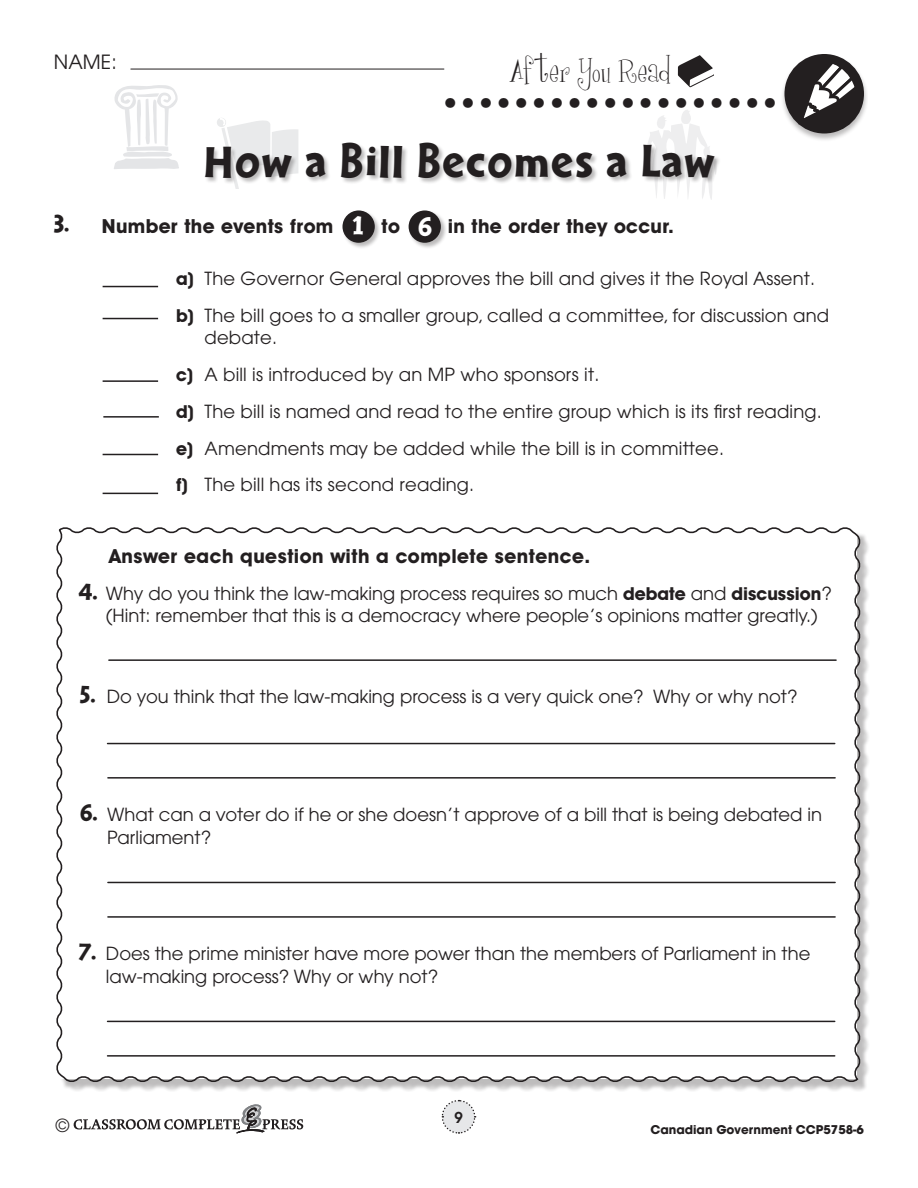
<style>
.page{position:relative;width:918px;height:1188px;background:#fff}
.page>*{position:absolute;margin:0;border:0;box-sizing:border-box;transform-origin:0 0}
.t1{font:46.5px "Cal Sans Heavy KB";letter-spacing:.04em;color:#231f20;scale:.95 1}
.t2{font:700 42px "Futura";color:#231f20}
.t3{font:31.5px "Girlsare Weird";letter-spacing:.01em;color:#231f20}
.Bold_Question_Style{font:27px "Cal Sans Heavy KB";color:#fff}
.t4{font:24px "Cal Sans Heavy KB";color:#231f20}
.Bold_Question_Style-2{font:700 19.5px "Avant Garde IT Cby BT";letter-spacing:.025em;color:#231f20}
.t5{font:19.5px "Avant Garde";color:#231f20}
.Bold_Question_Style-3{font:18px/22.5px "Avant Garde";color:#231f20}
.ABC_Question_Style{font:600 15px "Avant Garde";color:#231f20}
.t6{font:700 12px "Avant Garde";color:#231f20}
.s1{font-family:"Avant Garde IT Cby BT";font-weight:700}
.s2{font-family:"Cal Sans Heavy KB";font-size:24px}
</style>
<div class="page">
<svg style="left:441px;top:1099px;width:35px;height:35px"></svg>
<svg style="left:74px;top:1104px;width:229px;height:29px"></svg>
<hr style="left:131px;top:69px;width:313px;height:1px;background:#231f20">
<svg style="left:678px;top:55px;width:36px;height:32px"></svg>
<div style="left:780px;top:54px;width:88px;height:89px;background:#231f20;opacity:.3"></div>
<div style="left:784px;top:54px;width:80px;height:80px;background:#231f20;border-radius:50%"></div>
<svg style="left:797px;top:54px;width:67px;height:71px"></svg>
<svg style="left:217px;top:118px;width:81px;height:71px"></svg>
<svg style="left:114px;top:85px;width:65px;height:84px"></svg>
<svg style="left:648px;top:110px;width:64px;height:90px"></svg>
<div style="left:205px;top:142px;width:516px;height:42px;background:#231f20;opacity:.3"></div>
<div style="left:342px;top:210px;width:40px;height:40px;background:#231f20;opacity:.3"></div>
<div style="left:343px;top:210px;width:32px;height:33px;background:#231f20;border-radius:50%"></div>
<div style="left:408px;top:210px;width:40px;height:40px;background:#231f20;opacity:.3"></div>
<div style="left:409px;top:210px;width:32px;height:33px;background:#231f20;border-radius:50%"></div>
<hr style="left:103px;top:286px;width:55px;height:1px;background:#231f20">
<hr style="left:103px;top:318px;width:55px;height:1px;background:#231f20">
<hr style="left:103px;top:380px;width:55px;height:2px;background:#231f20">
<hr style="left:103px;top:454px;width:55px;height:1px;background:#231f20">
<hr style="left:103px;top:416px;width:56px;height:2px;background:#231f20">
<hr style="left:103px;top:493px;width:55px;height:1px;background:#231f20">
<div style="left:60px;top:531px;width:811px;height:561px;background:#231f20;opacity:.3"></div>
<svg style="left:56px;top:527px;width:807px;height:557px"></svg>
<hr style="left:109px;top:659px;width:727px;height:2px;background:#231f20">
<hr style="left:108px;top:882px;width:727px;height:1px;background:#231f20">
<hr style="left:108px;top:916px;width:727px;height:2px;background:#231f20">
<hr style="left:108px;top:1021px;width:727px;height:1px;background:#231f20">
<hr style="left:108px;top:1055px;width:727px;height:2px;background:#231f20">
<hr style="left:108px;top:743px;width:727px;height:1px;background:#231f20">
<hr style="left:108px;top:777px;width:727px;height:2px;background:#231f20">
<p class="t5" style="left:54px;top:50px;width:64px">NAME:</p>
<h3 class="t3" style="left:509px;top:53px;width:163px">After You Read</h3>
<h2 class="t2" style="left:443px;top:64px;width:336px">...................</h2>
<p class="t1" style="left:204px;top:134px;width:539px">How a Bill Becomes a Law</p>
<p class="t4" style="left:54px;top:210px;width:17px">3.</p>
<p class="Bold_Question_Style-2" style="left:102px;top:214px;width:233px">Number the events from</p>
<p class="Bold_Question_Style-2" style="left:382px;top:214px;width:20px">to</p>
<p class="Bold_Question_Style-2" style="left:448px;top:214px;width:228px">in the order they occur.</p>
<p class="Bold_Question_Style" style="left:353px;top:210px;width:12px">1</p>
<p class="Bold_Question_Style" style="left:418px;top:212px;width:15px">6</p>
<p class="Bold_Question_Style-3" style="left:176px;top:267px;width:641px"><span class="s1">a)</span> The Governor General approves the bill and gives it the Royal Assent.</p>
<p class="Bold_Question_Style-3" style="left:205px;top:304px;width:626px;text-indent:-28px"><span class="s1">b)</span> The bill goes to a smaller group, called a committee, for discussion and debate.</p>
<p class="Bold_Question_Style-3" style="left:176px;top:363px;width:425px"><span class="s1">c)</span> A bill is introduced by an MP who sponsors it.</p>
<p class="Bold_Question_Style-3" style="left:176px;top:400px;width:647px"><span class="s1">d)</span> The bill is named and read to the entire group which is its first reading.</p>
<p class="Bold_Question_Style-3" style="left:176px;top:437px;width:549px"><span class="s1">e)</span> Amendments may be added while the bill is in committee.</p>
<p class="Bold_Question_Style-3" style="left:176px;top:473px;width:300px"><span class="s1">f)</span> The bill has its second reading.</p>
<p class="Bold_Question_Style-2" style="left:109px;top:545px;width:482px">Answer each question with a complete sentence.</p>
<p class="Bold_Question_Style-3" style="left:106px;top:582px;width:728px;text-indent:-27px"><span class="s2">4.</span> Why do you think the law-making process requires so much <span class="s1">debate</span> and <span class="s1">discussion</span>? (Hint: remember that this is a democracy where people’s opinions matter greatly.)</p>
<p class="Bold_Question_Style-3" style="left:80px;top:686px;width:719px"><span class="s2">5.</span> Do you think that the law-making process is a very quick one? Why or why not?</p>
<p class="Bold_Question_Style-3" style="left:107px;top:803px;width:717px;text-indent:-27px"><span class="s2">6.</span> What can a voter do if he or she doesn’t approve of a bill that is being debated in<br>Parliament?</p>
<p class="Bold_Question_Style-3" style="left:106px;top:942px;width:706px;text-indent:-27px"><span class="s2">7.</span> Does the prime minister have more power than the members of Parliament in the law-making process? Why or why not?</p>
<p class="ABC_Question_Style" style="left:455px;top:1107px;width:10px">9</p>
<p class="Bold_Question_Style-3" style="left:56px;top:1114px;width:15px">©</p>
<p class="t6" style="left:650px;top:1122px;width:215px">Canadian Government CCP5758-6</p>
</div>
